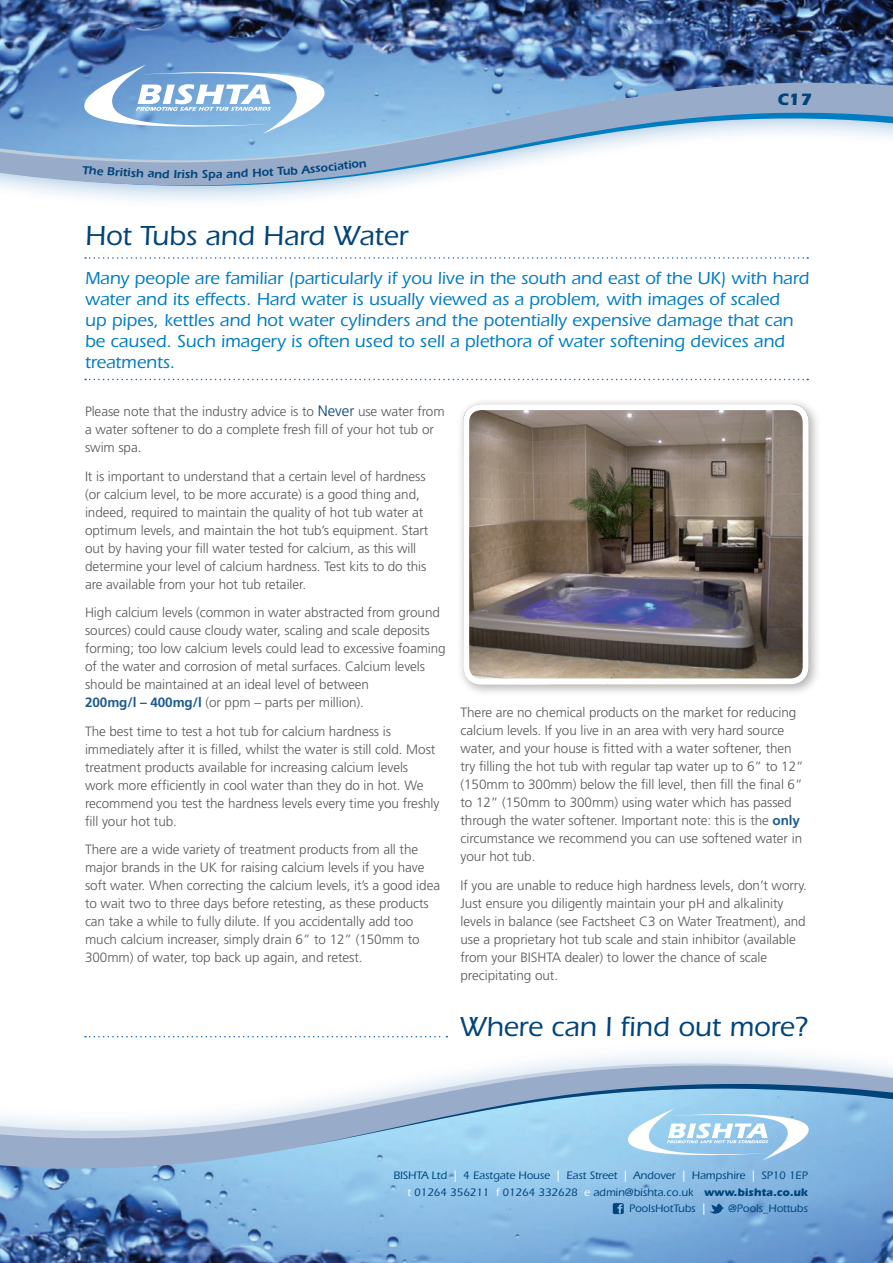
<style>
.page{position:relative;width:893px;height:1263px;background:#fff}
.page>*{position:absolute;margin:0;border:0;box-sizing:border-box;transform-origin:0 0}
.t1{font:500 28.5px "Itc Eras";color:#00447b}
.t2{font:500 18px/21px "Itc Eras";color:#007cc2}
.t3{font:700 17.1px "Itc Eras";color:#00447b}
.t4{font:300 13.5px/18px "Frutiger";letter-spacing:-.005em;color:#57585a}
.t5{font:600 12px "Itc Eras";color:#00447b}
.t6{font:500 11.25px "Itc Eras";letter-spacing:-.005em;color:#00447b}
.s1{font-size:15px;color:#00447b}
.s2{font-weight:700;color:#1e5b8f}
.s3{color:#fff}
.s4{font-weight:700}
</style>
<div class="page">
<img style="left:0;top:0;width:893px;height:40px">
<svg style="left:0;top:40px;width:893px;height:161px"></svg>
<div style="left:457px;top:398px;width:364px;height:299px;background:#231f20;opacity:.35"></div>
<img style="left:463px;top:404px;width:346px;height:280px">
<div style="left:463px;top:404px;width:346px;height:280px;border:6px solid #fff;border-radius:15px"></div>
<svg style="left:84px;top:62px;width:241px;height:74px"></svg>
<img style="left:0;top:1211px;width:893px;height:52px">
<svg style="left:0;top:1035px;width:893px;height:176px"></svg>
<svg style="left:308px;top:1051px;width:585px;height:95px"></svg>
<svg style="left:709px;top:1203px;width:15px;height:11px"></svg>
<svg style="left:613px;top:1203px;width:11px;height:11px"></svg>
<svg style="left:628px;top:1107px;width:181px;height:55px"></svg>
<svg style="left:85px;top:257px;width:723px;height:2px"></svg>
<svg style="left:85px;top:379px;width:723px;height:1px"></svg>
<svg style="left:137px;top:169px;width:25px;height:9px"></svg>
<svg style="left:234px;top:165px;width:81px;height:13px"></svg>
<svg style="left:359px;top:161px;width:7px;height:6px"></svg>
<p class="t5" style="left:83px;top:163px;width:34px;rotate:4deg">The B</p>
<p class="t5" style="left:115px;top:165px;width:23px;rotate:3deg">ritis</p>
<p class="t5" style="left:162px;top:167px;width:24px;rotate:1deg">d Iri</p>
<p class="t5" style="left:185px;top:167px;width:15px">sh</p>
<p class="t5" style="left:202px;top:167px;width:33px;rotate:-1deg">Spa a</p>
<p class="t5" style="left:314px;top:162px;width:23px;rotate:-6deg">soci</p>
<p class="t5" style="left:336px;top:159px;width:24px;rotate:-7deg">atio</p>
<h1 class="t1" style="left:85px;top:219px;width:325px">Hot Tubs and Hard Water</h1>
<p class="t3" style="left:777px;top:89px;width:36px">C17</p>
<p class="t2" style="left:85px;top:268px;width:726px">Many people are familiar (particularly if you live in the south and east of the UK) with hard water and its effects. Hard water is usually viewed as a problem, with images of scaled<br>up pipes, kettles and hot water cylinders and the potentially expensive damage that can be caused. Such imagery is often used to sell a plethora of water softening devices and treatments.</p>
<p class="t4" style="left:85px;top:402px;width:361px">Please note that the industry advice is to <span class="s1">Never</span> use water from a water softener to do a complete fresh fill of your hot tub or swim spa.</p>
<p class="t4" style="left:85px;top:467px;width:345px">It is important to understand that a certain level of hardness (or calcium level, to be more accurate) is a good thing and, indeed, required to maintain the quality of hot tub water at optimum levels, and maintain the hot tub’s equipment. Start out by having your fill water tested for calcium, as this will determine your level of calcium hardness. Test kits to do this are available from your hot tub retailer.</p>
<p class="t4" style="left:85px;top:603px;width:362px">High calcium levels (common in water abstracted from ground sources) could cause cloudy water, scaling and scale deposits forming; too low calcium levels could lead to excessive foaming of the water and corrosion of metal surfaces. Calcium levels should be maintained at an ideal level of between<br><span class="s2">200mg/l – 400mg/l</span> (or ppm – parts per million).</p>
<p class="t4" style="left:85px;top:722px;width:356px">The best time to test a hot tub for calcium hardness is immediately after it is filled, whilst the water is still cold. Most treatment products available for increasing calcium levels work more efficiently in cool water than they do in hot. We recommend you test the hardness levels every time you freshly fill your hot tub.</p>
<p class="t4" style="left:85px;top:841px;width:357px">There are a wide variety of treatment products from all the major brands in the UK for raising calcium levels if you have soft water. When correcting the calcium levels, it’s a good idea to wait two to three days before retesting, as these products can take a while to fully dilute. If you accidentally add too much calcium increaser, simply drain 6” to 12” (150mm to 300mm) of water, top back up again, and retest.</p>
<p class="t4" style="left:460px;top:703px;width:345px">There are no chemical products on the market for reducing calcium levels. If you live in an area with very hard source water, and your house is fitted with a water softener, then try filling the hot tub with regular tap water up to 6” to 12” (150mm to 300mm) below the fill level, then fill the final 6” to 12” (150mm to 300mm) using water which has passed through the water softener. Important note: this is the <span class="s2">only </span>circumstance we recommend you can use softened water in your hot tub.</p>
<p class="t4" style="left:460px;top:876px;width:348px">If you are unable to reduce high hardness levels, don’t worry.<br>Just ensure you diligently maintain your pH and alkalinity levels in balance (see Factsheet C3 on Water Treatment), and use a proprietary hot tub scale and stain inhibitor (available from your BISHTA dealer) to lower the chance of scale precipitating out.</p>
<h1 class="t1" style="left:460px;top:1010px;width:350px">Where can I find out more?</h1>
<p class="t6" style="left:394px;top:1169px;width:416px">BISHTA Ltd <span class="s3">|</span> 4 Eastgate House <span class="s3">|</span> East Street <span class="s3">|</span> Andover <span class="s3">|</span> Hampshire <span class="s3">|</span> SP10 1EP</p>
<p class="t6" style="left:407px;top:1185px;width:402px"><span class="s3">t</span> 01264 356211 <span class="s3">f</span> 01264 332628 <span class="s3">e</span> admin@bishta.co.uk <span class="s4">www.bishta.co.uk</span></p>
<p class="t6" style="left:629px;top:1202px;width:78px">PoolsHotTubs <span class="s3">|</span></p>
<p class="t6" style="left:728px;top:1202px;width:81px">@Pools_Hottubs</p>
</div>
